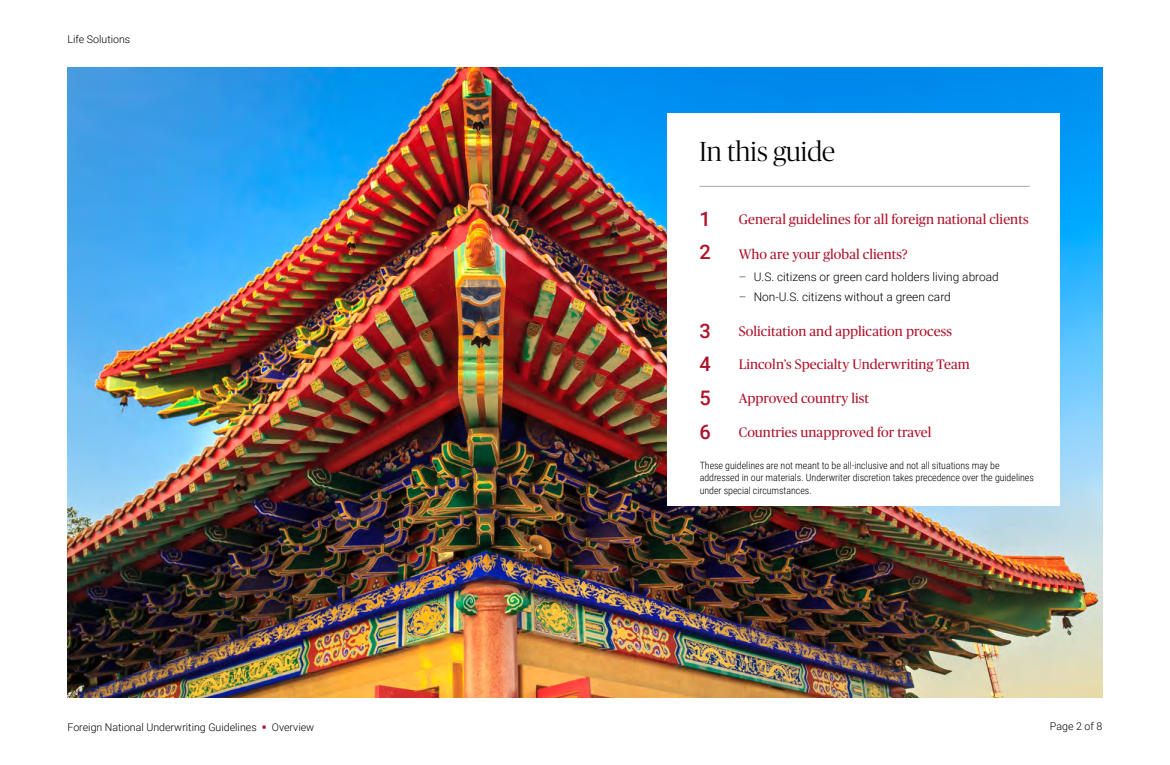
<style>
.page{position:relative;width:1170px;height:765px;background:#fff}
.page>*{position:absolute;margin:0;border:0;box-sizing:border-box;transform-origin:0 0}
.Headline{font:300 27.5px "Publico Banner";letter-spacing:.005em;color:#000}
.Subheader_2{font:500 20px "Roboto";color:#ad1129}
.Subheader_2-2{font:13.75px "Publico Headline";letter-spacing:.005em;color:#ad1129}
.t1{font:300 11.88px "Roboto";color:#000}
.t2{font:300 10.62px "Roboto";color:#000}
.Footnotes{font:300 10px/12.5px "Roboto Condensed";letter-spacing:-.005em;color:#000}
.s1{font-weight:400;color:#767676}
.s2{color:#ad1129}
</style>
<div class="page">
<img style="left:68px;top:68px;width:1034px;height:630px">
<div style="left:668px;top:114px;width:392px;height:392px;background:#fff"></div>
<hr style="left:699px;top:186px;width:331px;height:1px;background:#aaa">
<p class="t2" style="left:68px;top:31px;width:64px">Life Solutions</p>
<h1 class="Headline" style="left:699px;top:134px;width:137px">In this guide</h1>
<h2 class="Subheader_2" style="left:700px;top:205px;width:13px">1</h2>
<h2 class="Subheader_2" style="left:700px;top:238px;width:13px">2</h2>
<h2 class="Subheader_2" style="left:700px;top:317px;width:13px">3</h2>
<h2 class="Subheader_2" style="left:700px;top:350px;width:13px">4</h2>
<h2 class="Subheader_2" style="left:700px;top:384px;width:13px">5</h2>
<h2 class="Subheader_2" style="left:700px;top:418px;width:13px">6</h2>
<h2 class="Subheader_2-2" style="left:739px;top:210px;width:291px">General guidelines for all foreign national clients</h2>
<h2 class="Subheader_2-2" style="left:739px;top:245px;width:170px">Who are your global clients?</h2>
<p class="t1" style="left:739px;top:269px;width:262px"><span class="s1">–</span> U.S. citizens or green card holders living abroad</p>
<p class="t1" style="left:739px;top:289px;width:214px"><span class="s1">–</span> Non-U.S. citizens without a green card</p>
<h2 class="Subheader_2-2" style="left:739px;top:322px;width:215px">Solicitation and application process</h2>
<h2 class="Subheader_2-2" style="left:739px;top:355px;width:233px">Lincoln’s Specialty Underwriting Team</h2>
<h2 class="Subheader_2-2" style="left:739px;top:389px;width:132px">Approved country list</h2>
<h2 class="Subheader_2-2" style="left:739px;top:423px;width:194px">Countries unapproved for travel</h2>
<p class="Footnotes" style="left:700px;top:458px;width:336px">These guidelines are not meant to be all-inclusive and not all situations may be addressed in our materials. Underwriter discretion takes precedence over the guidelines under special circumstances.</p>
<p class="t2" style="left:68px;top:719px;width:248px">Foreign National Underwriting Guidelines <span class="s2">▪</span> Overview</p>
<p class="t2" style="left:1050px;top:719px;width:54px">Page 2 of 8</p>
</div>
